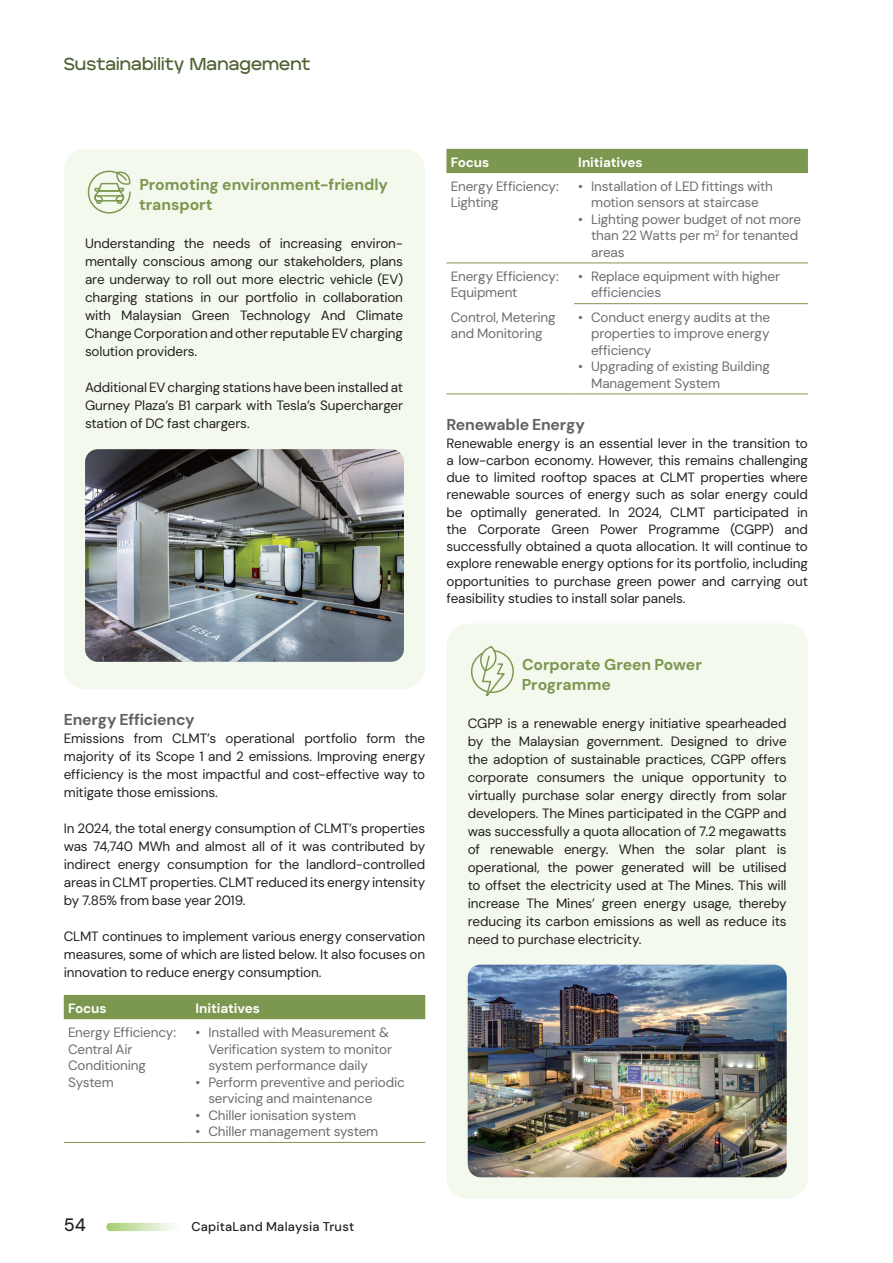
<style>
.page{position:relative;width:893px;height:1263px;background:#fff}
.page>*{position:absolute;margin:0;border:0;box-sizing:border-box;transform-origin:0 0}
.t1{font:500 18px "DM Sans";color:#231f20}
.t2{font:500 17.25px "Edgecutting Lite";letter-spacing:.005em;color:#506234}
.t3{font:700 15.75px/20.1px "DM Sans";letter-spacing:-.005em;color:#7c974f}
.t4{font:700 15.75px "DM Sans";letter-spacing:-.015em;color:#636366}
.t5{font:13.5px/18px "DM Sans";letter-spacing:-.01em;color:#231f20;text-align:justify}
.t6{font:13.5px/16.5px "DM Sans";letter-spacing:-.01em;color:#6c6d70}
.t7{font:700 13.5px "DM Sans";letter-spacing:-.01em;color:#fff}
.t8{font:500 12.75px "DM Sans";letter-spacing:.015em;color:#231f20}
</style>
<div class="page">
<div style="left:64px;top:149px;width:361px;height:540px;background:#f4f9ee;border-radius:21px"></div>
<svg style="left:87px;top:170px;width:44px;height:44px"></svg>
<img style="left:85px;top:449px;width:319px;height:213px">
<div style="left:64px;top:995px;width:361px;height:24px;background:#7c974f"></div>
<hr style="left:64px;top:1142px;width:127px;height:1px;background:#7c974f">
<hr style="left:191px;top:1142px;width:234px;height:1px;background:#7c974f">
<div style="left:446px;top:149px;width:362px;height:24px;background:#7c974f"></div>
<hr style="left:574px;top:263px;width:234px;height:1px;background:#7c974f">
<hr style="left:574px;top:303px;width:234px;height:1px;background:#7c974f">
<hr style="left:446px;top:263px;width:128px;height:1px;background:#7c974f">
<hr style="left:446px;top:393px;width:128px;height:1px;background:#7c974f">
<hr style="left:574px;top:393px;width:234px;height:1px;background:#7c974f">
<div style="left:446px;top:623px;width:362px;height:575px;background:#f4f9ee;border-radius:21px"></div>
<svg style="left:471px;top:646px;width:43px;height:49px"></svg>
<img style="left:468px;top:965px;width:319px;height:212px">
<svg style="left:106px;top:1223px;width:73px;height:8px"></svg>
<p class="t2" style="left:64px;top:53px;width:248px">Sustainability Management</p>
<p class="t3" style="left:139px;top:175px;width:251px">Promoting environment-friendly transport</p>
<p class="t5" style="left:85px;top:235px;width:320px">Understanding the needs of increasing environ&shy;mentally conscious among our stakeholders, plans are underway to roll out more electric vehicle (EV) charging stations in our portfolio in collaboration with Malaysian Green Technology And Climate Change Corporation and other reputable EV charging solution providers.</p>
<p class="t5" style="left:85px;top:379px;width:320px">Additional EV charging stations have been installed at Gurney Plaza’s B1 carpark with Tesla’s Supercharger station of DC fast chargers.</p>
<p class="t4" style="left:64px;top:709px;width:132px">Energy Efficiency</p>
<p class="t5" style="left:64px;top:729px;width:363px">Emissions from CLMT’s operational portfolio form the majority of its Scope 1 and 2 emissions. Improving energy efficiency is the most impactful and cost-effective way to mitigate those emissions.</p>
<p class="t5" style="left:64px;top:819px;width:363px">In 2024, the total energy consumption of CLMT’s properties was 74,740 MWh and almost all of it was contributed by indirect energy consumption for the landlord-controlled areas in CLMT properties. CLMT reduced its energy intensity by 7.85% from base year 2019.</p>
<p class="t5" style="left:64px;top:927px;width:363px">CLMT continues to implement various energy conservation measures, some of which are listed below. It also focuses on innovation to reduce energy consumption.</p>
<p class="t7" style="left:68px;top:999px;width:40px">Focus</p>
<p class="t7" style="left:196px;top:999px;width:66px">Initiatives</p>
<p class="t6" style="left:68px;top:1024px;width:110px">Energy Efficiency:<br>Central Air<br>Conditioning<br>System</p>
<p class="t6" style="left:208px;top:1024px;width:185px;text-indent:-13px">• Installed with Measurement &amp;<br>Verification system to monitor system performance daily</p>
<p class="t6" style="left:208px;top:1073px;width:198px;text-indent:-13px">• Perform preventive and periodic servicing and maintenance</p>
<p class="t6" style="left:196px;top:1106px;width:162px">• Chiller ionisation system</p>
<p class="t6" style="left:196px;top:1123px;width:184px">• Chiller management system</p>
<p class="t7" style="left:451px;top:153px;width:40px">Focus</p>
<p class="t7" style="left:578px;top:153px;width:66px">Initiatives</p>
<p class="t6" style="left:451px;top:178px;width:110px">Energy Efficiency:<br>Lighting</p>
<p class="t6" style="left:578px;top:178px;width:196px;text-align:center">• Installation of LED fittings with motion sensors at staircase</p>
<p class="t6" style="left:591px;top:210px;width:212px;text-indent:-13px">• Lighting power budget of not more than 22 Watts per m<sup>2</sup> for tenanted areas</p>
<p class="t6" style="left:451px;top:268px;width:110px">Energy Efficiency:<br>Equipment</p>
<p class="t6" style="left:591px;top:268px;width:190px;text-indent:-13px">• Replace equipment with higher efficiencies</p>
<p class="t6" style="left:451px;top:308px;width:107px">Control, Metering and Monitoring</p>
<p class="t6" style="left:591px;top:308px;width:180px;text-align:justify;text-indent:-13px">• Conduct energy audits at the properties to improve energy efficiency</p>
<p class="t6" style="left:591px;top:358px;width:180px;text-indent:-13px">• Upgrading of existing Building<br>Management System</p>
<p class="t4" style="left:446px;top:415px;width:140px">Renewable Energy</p>
<p class="t5" style="left:446px;top:434px;width:363px;line-height:17.2px">Renewable energy is an essential lever in the transition to a low-carbon economy. However, this remains challenging due to limited rooftop spaces at CLMT properties where renewable sources of energy such as solar energy could be optimally generated. In 2024, CLMT participated in the Corporate Green Power Programme (CGPP) and successfully obtained a quota allocation. It will continue to explore renewable energy options for its portfolio, including opportunities to purchase green power and carrying out feasibility studies to install solar panels.</p>
<p class="t3" style="left:522px;top:654px;width:182px">Corporate Green Power<br>Programme</p>
<p class="t5" style="left:468px;top:714px;width:320px">CGPP is a renewable energy initiative spearheaded by the Malaysian government. Designed to drive the adoption of sustainable practices, CGPP offers corporate consumers the unique opportunity to virtually purchase solar energy directly from solar developers. The Mines participated in the CGPP and was successfully a quota allocation of 7.2 megawatts of renewable energy. When the solar plant is operational, the power generated will be utilised to offset the electricity used at The Mines. This will increase The Mines’ green energy usage, thereby reducing its carbon emissions as well as reduce its need to purchase electricity.</p>
<h1 class="t1" style="left:64px;top:1213px;width:24px">54</h1>
<p class="t8" style="left:191px;top:1219px;width:164px">CapitaLand Malaysia Trust</p>
</div>
